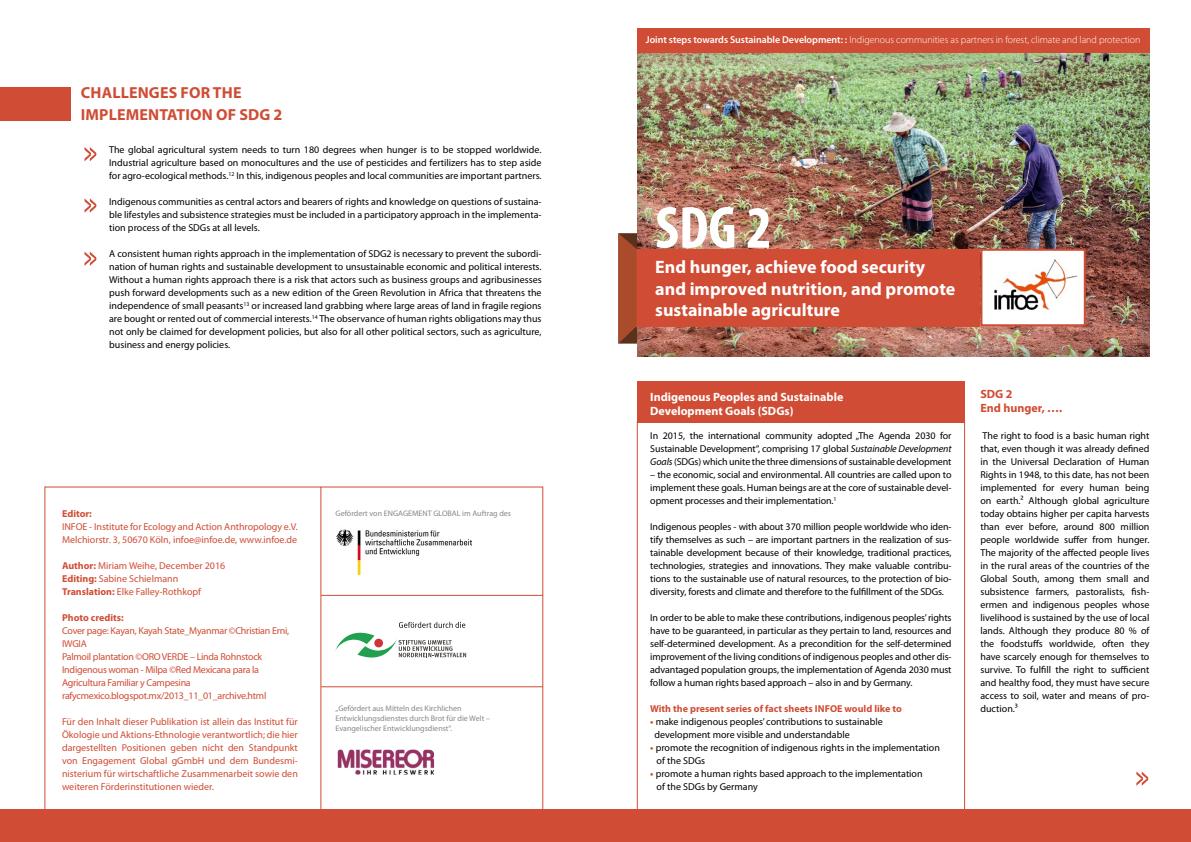
<style>
.page{position:relative;width:1191px;height:842px;background:#fff}
.page>*{position:absolute;margin:0;border:0;box-sizing:border-box;transform-origin:0 0}
.t1{font:700 condensed 60px "Myriad Pro";color:#fff}
.t2{font:700 18px/21.6px "Myriad Pro";color:#fff}
.t3{font:700 16px/22px "Myriad Pro";letter-spacing:.01em;color:#d04c34}
.t4{font:700 12px/14px "Myriad Pro";color:#fff}
.t5{font:700 12px/14.4px "Myriad Pro";color:#d04c34}
.t6{font:10px/13px "Myriad Pro";color:#000;text-align:justify}
.t7{font:10px/13px "Myriad Pro";letter-spacing:-.02em;color:#d04c34}
.t8{font:300 10px "Myriad Pro";letter-spacing:-.005em;color:#fff}
.t9{font:10px/13px "Myriad Pro";color:#d04c34}
.t10{font:700 10px "Myriad Pro";color:#d04c34}
.t11{font:8px/9.6px "Myriad Pro";color:#878787}
.s1{font-weight:700}
.s2{font-weight:600}
.s3{font-style:italic}
.s4{font-weight:700;color:#d04c34}
</style>
<div class="page">
<div style="left:628px;top:46px;width:530px;height:312px;background:#000;opacity:.25"></div>
<div style="left:981px;top:250px;width:103px;height:75px;background:#fff"></div>
<img style="left:994px;top:259px;width:83px;height:51px">
<div style="left:980px;top:249px;width:105px;height:77px;border:2px solid #d04c34"></div>
<div style="left:636px;top:249px;width:344px;height:77px;background:#d04c34"></div>
<div style="left:0;top:87px;width:71px;height:33px;background:#d04c34"></div>
<div style="left:637px;top:28px;width:512px;height:25px;background:#d04c34"></div>
<svg style="left:618px;top:233px;width:343px;height:111px"></svg>
<svg style="left:84px;top:147px;width:12px;height:14px"></svg>
<svg style="left:84px;top:198px;width:12px;height:15px"></svg>
<svg style="left:84px;top:252px;width:12px;height:14px"></svg>
<svg style="left:1136px;top:771px;width:12px;height:15px"></svg>
<div style="left:637px;top:382px;width:327px;height:41px;background:#d04c34"></div>
<svg style="left:45px;top:487px;width:276px;height:322px"></svg>
<img style="left:337px;top:749px;width:97px;height:25px">
<div style="left:0;top:809px;width:1191px;height:33px;background:#d04c34"></div>
<img style="left:336px;top:529px;width:135px;height:47px">
<svg style="left:335px;top:622px;width:131px;height:35px"></svg>
<hr style="left:321px;top:487px;width:222px;height:1px;background:#d04c34">
<hr style="left:321px;top:595px;width:222px;height:1px;background:#d04c34">
<hr style="left:542px;top:487px;width:1px;height:325px;background:#d04c34">
<hr style="left:321px;top:686px;width:222px;height:1px;background:#d04c34">
<h3 class="t3" style="left:81px;top:82px;width:203px">CHALLENGES FOR THE<br>IMPLEMENTATION OF SDG 2</h3>
<p class="t6" style="left:109px;top:143px;width:434px">The global agricultural system needs to turn 180 degrees when hunger is to be stopped worldwide.<br>Industrial agriculture based on monocultures and the use of pesticides and fertilizers has to step aside for agro-ecological methods.<sup>12</sup> In this, indigenous peoples and local communities are important partners.</p>
<p class="t6" style="left:109px;top:195px;width:434px">Indigenous communities as central actors and bearers of rights and knowledge on questions of sustaina&shy;ble lifestyles and subsistence strategies must be included in a participatory approach in the implementa&shy;tion process of the SDGs at all levels.</p>
<p class="t6" style="left:109px;top:247px;width:434px">A consistent human rights approach in the implementation of SDG2 is necessary to prevent the subordi&shy;nation of human rights and sustainable development to unsustainable economic and political interests.<br>Without a human rights approach there is a risk that actors such as business groups and agribusinesses push forward developments such as a new edition of the Green Revolution in Africa that threatens the independence of small peasants<sup>13</sup> or increased land grabbing where large areas of land in fragile regions are bought or rented out of commercial interests.<sup>14</sup> The observance of human rights obligations may thus not only be claimed for development policies, but also for all other political sectors, such as agriculture, business and energy policies.</p>
<p class="t10" style="left:62px;top:508px;width:31px">Editor:</p>
<p class="t7" style="left:62px;top:520px;width:237px">INFOE - Institute for Ecology and Action Anthropology e.V.<br>Melchiorstr. 3, 50670 Köln, infoe@infoe.de, www.infoe.de</p>
<p class="t9" style="left:62px;top:559px;width:165px"><span class="s1">Author:</span> Miriam Weihe, December 2016<br><span class="s1">Editing:</span> Sabine Schielmann<br><span class="s1">Translation:</span> Elke Falley-Rothkopf</p>
<p class="t10" style="left:62px;top:612px;width:63px">Photo credits:</p>
<p class="t7" style="left:62px;top:624px;width:229px">Cover page: Kayan, Kayah State_Myanmar ©Christian Erni, IWGIA<br>Palmoil plantation ©ORO VERDE – Linda Rohnstock Indigenous woman - Milpa ©Red Mexicana para la Agricultura Familiar y Campesina rafycmexico.blogspot.mx/2013_11_01_archive.html</p>
<p class="t7" style="left:62px;top:715px;width:237px;text-align:justify">Für den Inhalt dieser Publikation ist allein das Institut für Ökologie und Aktions-Ethnologie verantwortlich; die hier dargestellten Positionen geben nicht den Standpunkt von Engagement Global gGmbH und dem Bundesmi&shy;nisterium für wirtschaftliche Zusammenarbeit sowie den weiteren Förderinstitutionen wieder.</p>
<p class="t11" style="left:335px;top:509px;width:177px">Gefördert von ENGAGEMENT GLOBAL im Auftrag des</p>
<p class="t11" style="left:335px;top:704px;width:156px">„Gefördert aus Mitteln des Kirchlichen<br>Entwicklungsdienstes durch Brot für die Welt –<br>Evangelischer Entwicklungsdienst“.</p>
<p class="t8" style="left:646px;top:34px;width:496px"><span class="s2">Joint steps towards Sustainable Development: :</span> Indigenous communities as partners in forest, climate and land protection</p>
<h1 class="t1" style="left:655px;top:190px;width:118px">SDG 2</h1>
<h2 class="t2" style="left:655px;top:256px;width:302px">End hunger, achieve food security and improved nutrition, and promote sustainable agriculture</h2>
<p class="t4" style="left:650px;top:390px;width:195px">Indigenous Peoples and Sustainable<br>Development Goals (SDGs)</p>
<p class="t6" style="left:650px;top:429px;width:303px">In 2015, the international community adopted „The Agenda 2030 for Sustainable Development“, comprising 17 global <span class="s3">Sustainable Development Goals</span> (SDGs) which unite the three dimensions of sustainable development</p>
<p class="t6" style="left:650px;top:468px;width:303px">– the economic, social and environmental. All countries are called upon to implement these goals. Human beings are at the core of sustainable devel&shy;opment processes and their implementation.<sup>1</sup></p>
<p class="t6" style="left:650px;top:520px;width:303px">Indigenous peoples - with about 370 million people worldwide who iden&shy;tify themselves as such – are important partners in the realization of sus&shy;tainable development because of their knowledge, traditional practices, technologies, strategies and innovations. They make valuable contribu&shy;tions to the sustainable use of natural resources, to the protection of bio&shy;diversity, forests and climate and therefore to the fulfillment of the SDGs.</p>
<p class="t6" style="left:650px;top:611px;width:303px">In order to be able to make these contributions, indigenous peoples’ rights have to be guaranteed, in particular as they pertain to land, resources and self-determined development. As a precondition for the self-determined improvement of the living conditions of indigenous peoples and other dis&shy;advantaged population groups, the implementation of Agenda 2030 must follow a human rights based approach – also in and by Germany.</p>
<p class="t10" style="left:650px;top:703px;width:253px">With the present series of fact sheets INFOE would like to</p>
<p class="t6" style="left:654px;top:715px;width:230px;text-indent:-4px"><span class="s4">•</span> make indigenous peoples’ contributions to sustainable development more visible and understandable</p>
<p class="t6" style="left:656px;top:741px;width:285px;text-indent:-6px"><span class="s4">•</span> promote the recognition of indigenous rights in the implementation of the SDGs</p>
<p class="t6" style="left:656px;top:767px;width:267px;text-indent:-6px"><span class="s4">•</span> promote a human rights based approach to the implementation of the SDGs by Germany</p>
<p class="t5" style="left:980px;top:386px;width:83px">SDG 2<br>End hunger, ….</p>
<p class="t6" style="left:980px;top:429px;width:170px">The right to food is a basic human right that, even though it was already defined in the Universal Declaration of Human Rights in 1948, to this date, has not been implemented for every human being on earth.² Although global agriculture today obtains higher per capita harvests than ever before, around 800 million people worldwide suffer from hunger.<br>The majority of the affected people lives in the rural areas of the countries of the Global South, among them small and subsistence farmers, pastoralists, fish&shy;ermen and indigenous peoples whose livelihood is sustained by the use of local lands. Although they produce 80 % of the foodstuffs worldwide, often they have scarcely enough for themselves to survive. To fulfill the right to sufficient and healthy food, they must have secure access to soil, water and means of pro&shy;duction.³</p>
</div>
